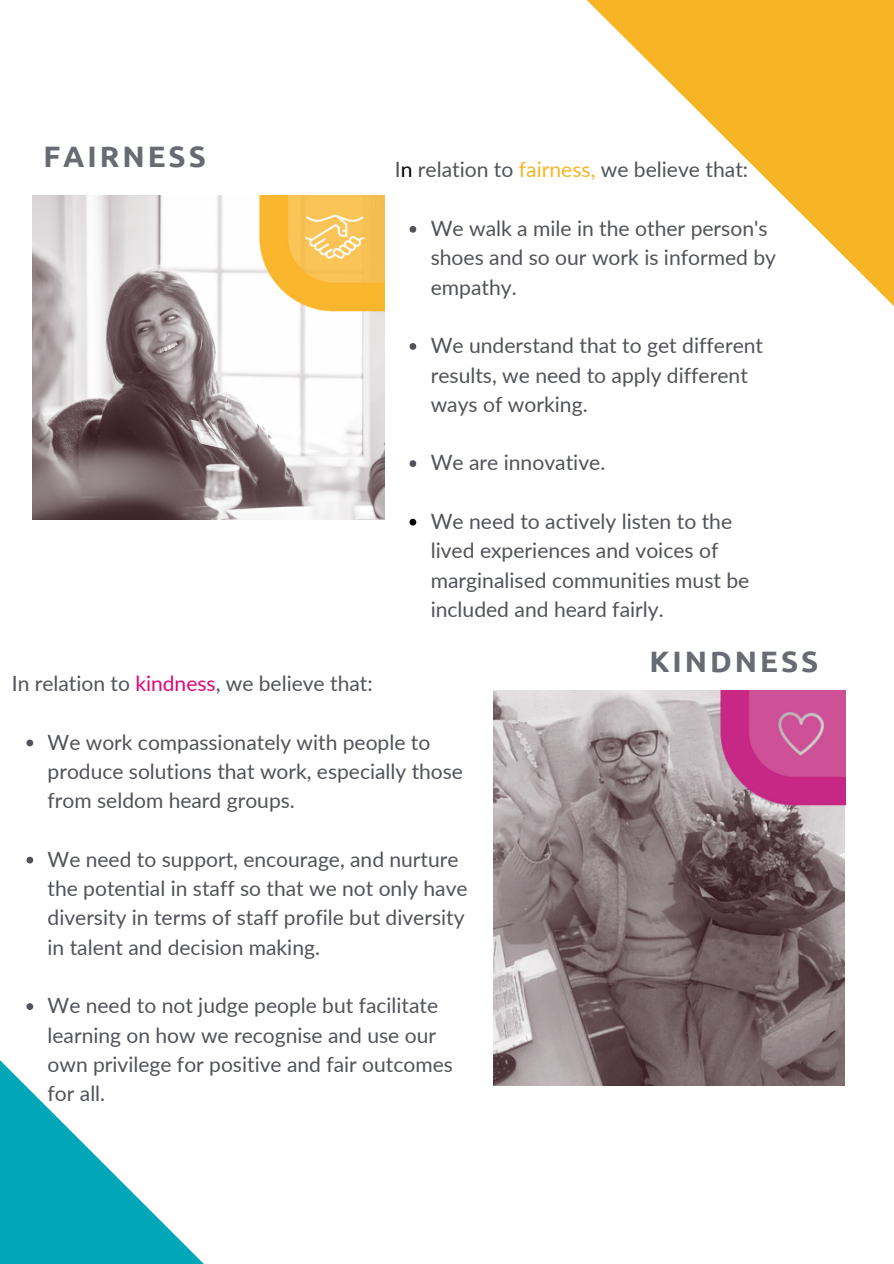
<style>
.page{position:relative;width:894px;height:1264px;background:#fff}
.page>*{position:absolute;margin:0;border:0;box-sizing:border-box;transform-origin:0 0}
.t1{font:700 29.55px "Ubuntu";letter-spacing:.1em;color:#696b73}
.t2{font:21.15px/29.2px "Lato";color:#51535a}
.t3{font:21px/29.2px "Lato";color:#51535a}
.s1{color:#e40375}
.s2{color:#000}
.s3{color:#f7b526}
</style>
<div class="page">
<svg style="left:0;top:1060px;width:203px;height:203px"></svg>
<svg style="left:587px;top:0;width:306px;height:305px"></svg>
<img style="left:33px;top:195px;width:11px;height:324px">
<img style="left:493px;top:691px;width:351px;height:394px">
<img style="left:44px;top:195px;width:340px;height:325px">
<img style="left:507px;top:691px;width:337px;height:337px">
<svg style="left:409px;top:226px;width:7px;height:7px"></svg>
<svg style="left:409px;top:343px;width:7px;height:7px"></svg>
<svg style="left:409px;top:460px;width:7px;height:7px"></svg>
<svg style="left:409px;top:519px;width:7px;height:6px"></svg>
<svg style="left:26px;top:739px;width:7px;height:7px"></svg>
<svg style="left:26px;top:856px;width:7px;height:7px"></svg>
<svg style="left:26px;top:1003px;width:7px;height:6px"></svg>
<p class="t1" style="left:43px;top:140px;width:164px">FAIRNESS</p>
<p class="t3" style="left:12px;top:668px;width:362px">In relation to <span class="s1">kindness</span>, we believe that:</p>
<p class="t2" style="left:395px;top:155px;width:354px">I<span class="s2">n</span> relation to <span class="s3">fairness,</span> we believe that:</p>
<p class="t2" style="left:430px;top:213px;width:347px">We walk a mile in the other person's shoes and so our work is informed by empathy.</p>
<p class="t2" style="left:430px;top:330px;width:334px">We understand that to get different results, we need to apply different ways of working.</p>
<p class="t2" style="left:430px;top:447px;width:176px">We are innovative.</p>
<p class="t2" style="left:430px;top:506px;width:320px">We need to actively listen to the lived experiences and voices of marginalised communities must be included and heard fairly.</p>
<p class="t1" style="left:649px;top:644px;width:170px">KINDNESS</p>
<p class="t3" style="left:48px;top:727px;width:417px">We work compassionately with people to produce solutions that work, especially those from seldom heard groups.</p>
<p class="t3" style="left:48px;top:844px;width:421px">We need to support, encourage, and nurture the potential in staff so that we not only have diversity in terms of staff profile but diversity in talent and decision making.</p>
<p class="t3" style="left:48px;top:990px;width:407px">We need to not judge people but facilitate learning on how we recognise and use our own privilege for positive and fair outcomes for all.</p>
</div>
